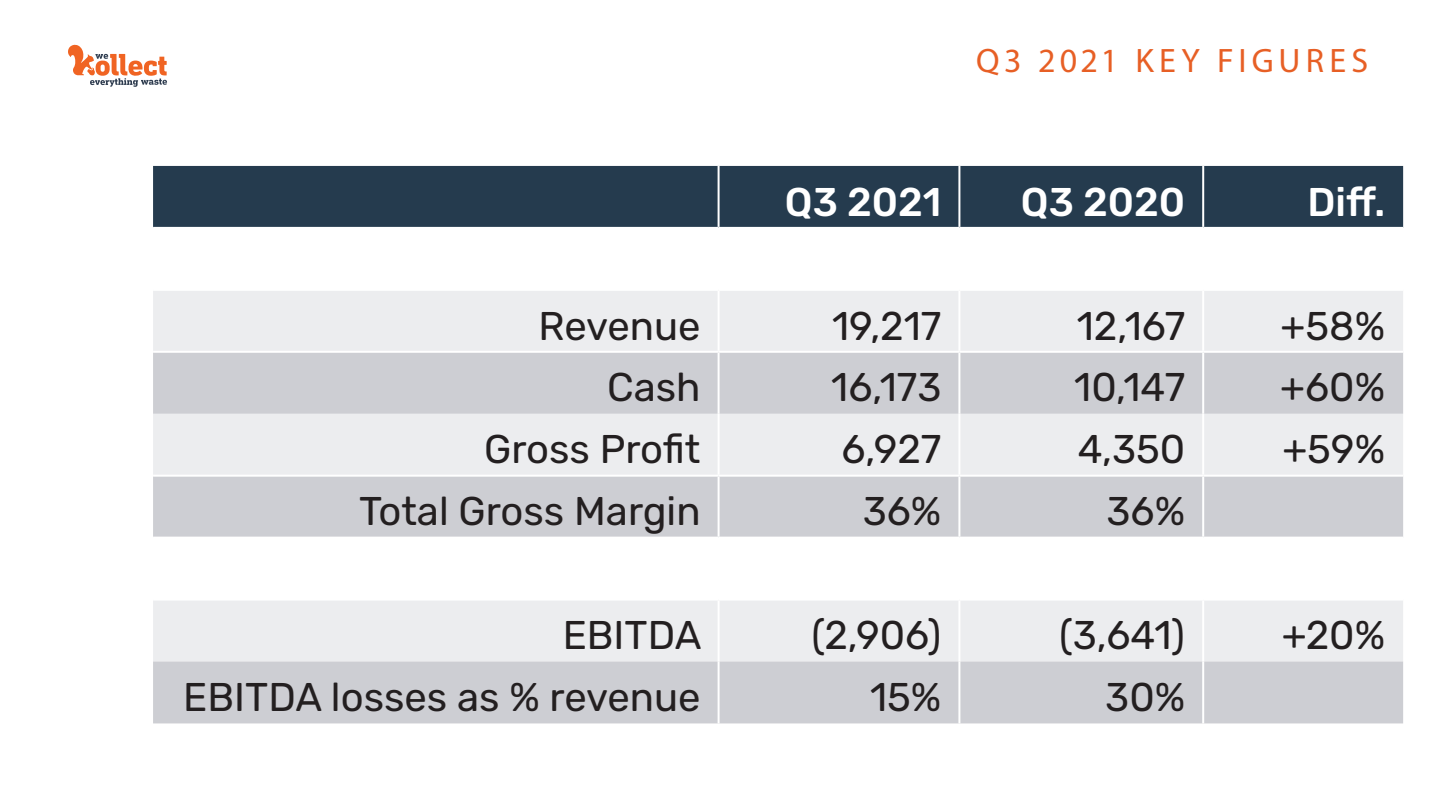
<style>
.page{position:relative;width:1440px;height:811px;background:#fff}
.page>*{position:absolute;margin:0;border:0;box-sizing:border-box;transform-origin:0 0}
.t1{font:40px "Rubik";color:#231f20}
.Title_1{font:500 40px "Rubik";color:#fff}
._05_-_Mouse___Meta_T{font:34px "Myriad Pro";letter-spacing:.15em;color:#e75f25}
</style>
<div class="page">
<svg style="left:68px;top:45px;width:99px;height:42px"></svg>
<div style="left:153px;top:166px;width:1250px;height:61px;background:#253b4e"></div>
<div style="left:153px;top:291px;width:1250px;height:59px;background:#ecedef"></div>
<svg style="left:153px;top:352px;width:1250px;height:371px"></svg>
<hr style="left:718px;top:166px;width:2px;height:61px;background:#fff">
<hr style="left:958px;top:166px;width:2px;height:61px;background:#fff">
<hr style="left:1202px;top:166px;width:2px;height:61px;background:#fff">
<hr style="left:718px;top:291px;width:2px;height:59px;background:#fff">
<hr style="left:958px;top:291px;width:2px;height:59px;background:#fff">
<hr style="left:1202px;top:291px;width:2px;height:59px;background:#fff">
<hr style="left:718px;top:352px;width:2px;height:61px;background:#fff">
<hr style="left:958px;top:352px;width:2px;height:61px;background:#fff">
<hr style="left:1202px;top:352px;width:2px;height:61px;background:#fff">
<hr style="left:718px;top:476px;width:2px;height:60px;background:#fff">
<hr style="left:958px;top:476px;width:2px;height:60px;background:#fff">
<hr style="left:1202px;top:476px;width:2px;height:60px;background:#fff">
<hr style="left:718px;top:538px;width:2px;height:60px;background:#fff">
<hr style="left:958px;top:538px;width:2px;height:60px;background:#fff">
<hr style="left:1202px;top:538px;width:2px;height:60px;background:#fff">
<hr style="left:718px;top:600px;width:2px;height:61px;background:#fff">
<hr style="left:958px;top:600px;width:2px;height:61px;background:#fff">
<hr style="left:1202px;top:600px;width:2px;height:61px;background:#fff">
<hr style="left:718px;top:661px;width:2px;height:62px;background:#fff">
<hr style="left:958px;top:661px;width:2px;height:62px;background:#fff">
<hr style="left:1202px;top:661px;width:2px;height:62px;background:#fff">
<hr style="left:718px;top:413px;width:2px;height:61px;background:#fff">
<hr style="left:958px;top:413px;width:2px;height:61px;background:#fff">
<hr style="left:1202px;top:413px;width:2px;height:61px;background:#fff">
<hr style="left:153px;top:474px;width:566px;height:2px;background:#fff">
<hr style="left:719px;top:474px;width:240px;height:2px;background:#fff">
<hr style="left:959px;top:474px;width:244px;height:2px;background:#fff">
<hr style="left:1203px;top:474px;width:200px;height:2px;background:#fff">
<hr style="left:153px;top:536px;width:566px;height:2px;background:#fff">
<hr style="left:719px;top:536px;width:240px;height:2px;background:#fff">
<hr style="left:959px;top:536px;width:244px;height:2px;background:#fff">
<hr style="left:1203px;top:536px;width:200px;height:2px;background:#fff">
<hr style="left:153px;top:598px;width:566px;height:2px;background:#fff">
<hr style="left:719px;top:598px;width:240px;height:2px;background:#fff">
<hr style="left:959px;top:598px;width:244px;height:2px;background:#fff">
<hr style="left:1203px;top:598px;width:200px;height:2px;background:#fff">
<p class="_05_-_Mouse___Meta_T" style="left:976px;top:40px;width:393px">Q3 2021 KEY FIGURES</p>
<p class="Title_1" style="left:785px;top:179px;width:158px">Q3 2021</p>
<p class="Title_1" style="left:1021px;top:179px;width:166px">Q3 2020</p>
<p class="Title_1" style="left:1307px;top:179px;width:79px">Diff.</p>
<p class="t1" style="left:538px;top:303px;width:164px">Revenue</p>
<p class="t1" style="left:832px;top:303px;width:111px">19,217</p>
<p class="t1" style="left:1077px;top:303px;width:110px">12,167</p>
<p class="t1" style="left:1281px;top:303px;width:106px">+58%</p>
<p class="t1" style="left:607px;top:365px;width:95px">Cash</p>
<p class="t1" style="left:831px;top:365px;width:112px">16,173</p>
<p class="t1" style="left:1074px;top:365px;width:112px">10,147</p>
<p class="t1" style="left:1280px;top:365px;width:106px">+60%</p>
<p class="t1" style="left:484px;top:426px;width:218px">Gross Profit</p>
<p class="t1" style="left:841px;top:426px;width:101px">6,927</p>
<p class="t1" style="left:1078px;top:426px;width:109px">4,350</p>
<p class="t1" style="left:1282px;top:426px;width:104px">+59%</p>
<p class="t1" style="left:359px;top:488px;width:343px">Total Gross Margin</p>
<p class="t1" style="left:863px;top:488px;width:80px">36%</p>
<p class="t1" style="left:1107px;top:488px;width:80px">36%</p>
<p class="t1" style="left:563px;top:612px;width:140px">EBITDA</p>
<p class="t1" style="left:811px;top:612px;width:131px">(2,906)</p>
<p class="t1" style="left:1059px;top:612px;width:127px">(3,641)</p>
<p class="t1" style="left:1282px;top:612px;width:105px">+20%</p>
<p class="t1" style="left:183px;top:674px;width:519px">EBITDA losses as % revenue</p>
<p class="t1" style="left:870px;top:674px;width:73px">15%</p>
<p class="t1" style="left:1105px;top:674px;width:81px">30%</p>
</div>
